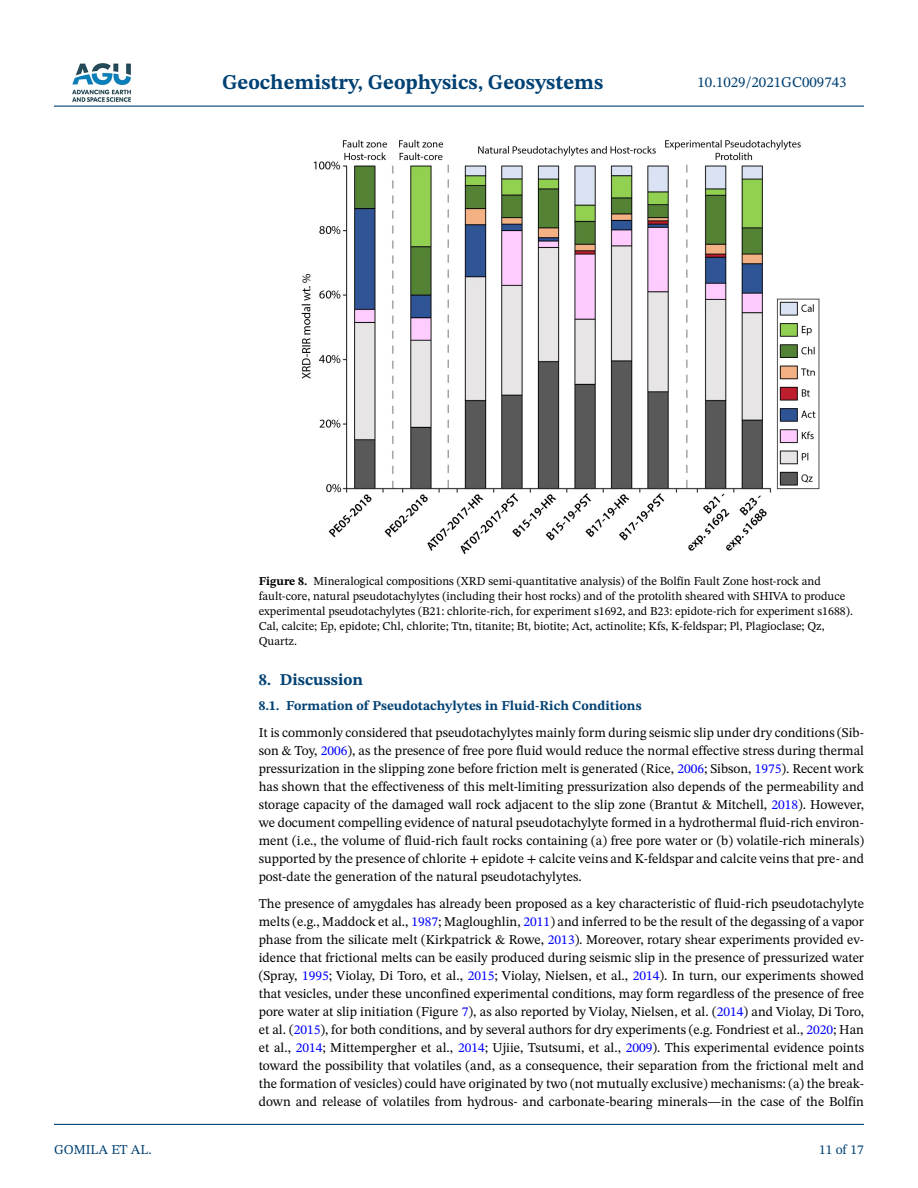
<style>
.page{position:relative;width:918px;height:1188px;background:#fff}
.page>*{position:absolute;margin:0;border:0;box-sizing:border-box;transform-origin:0 0}
.t1{font:700 21px "STIX Two Text";color:#004174}
.t2{font:700 16.5px "STIX Two Text";color:#004174}
.t3{font:15px "STIX Two Text";color:#004174}
.t4{font:13.5px/18px "STIX Two Text";color:#000;text-align:justify}
.t5{font:700 13.5px "STIX Two Text";color:#004174}
.t6{font:13.5px "STIX Two Text";color:#004174}
.t7{font:12px/15px "STIX Two Text";color:#000}
.s1{font-weight:700}
.s2{color:#00f}
</style>
<div class="page">
<hr style="left:54px;top:106px;width:810px;height:1px;background:#004174">
<hr style="left:54px;top:1124px;width:810px;height:1px;background:#004174">
<img style="left:72px;top:63px;width:59px;height:39px">
<img style="left:301px;top:139px;width:519px;height:416px">
<h1 class="t1" style="left:222px;top:67px;width:383px">Geochemistry, Geophysics, Geosystems</h1>
<p class="t3" style="left:697px;top:72px;width:151px">10.1029/2021GC009743</p>
<p class="t6" style="left:54px;top:1140px;width:99px">GOMILA ET AL.</p>
<p class="t7" style="left:259px;top:574px;width:596px"><span class="s1">Figure 8.</span> Mineralogical compositions (XRD semi-quantitative analysis) of the Bolfín Fault Zone host-rock and fault-core, natural pseudotachylytes (including their host rocks) and of the protolith sheared with SHIVA to produce experimental pseudotachylytes (B21: chlorite-rich, for experiment s1692, and B23: epidote-rich for experiment s1688).<br>Cal, calcite; Ep, epidote; Chl, chlorite; Ttn, titanite; Bt, biotite; Act, actinolite; Kfs, K-feldspar; Pl, Plagioclase; Qz, Quartz.</p>
<p class="t2" style="left:259px;top:668px;width:106px">8. Discussion</p>
<p class="t5" style="left:259px;top:696px;width:384px">8.1. Formation of Pseudotachylytes in Fluid-Rich Conditions</p>
<p class="t4" style="left:259px;top:724px;width:607px">It is commonly considered that pseudotachylytes mainly form during seismic slip under dry conditions (Sib&shy;son &amp; Toy, <span class="s2">2006</span>), as the presence of free pore fluid would reduce the normal effective stress during thermal pressurization in the slipping zone before friction melt is generated (Rice, <span class="s2">2006</span>; Sibson, <span class="s2">1975</span>). Recent work has shown that the effectiveness of this melt-limiting pressurization also depends of the permeability and storage capacity of the damaged wall rock adjacent to the slip zone (Brantut &amp; Mitchell, <span class="s2">2018</span>). However, we document compelling evidence of natural pseudotachylyte formed in a hydrothermal fluid-rich environ&shy;ment (i.e., the volume of fluid-rich fault rocks containing (a) free pore water or (b) volatile-rich minerals) supported by the presence of chlorite + epidote + calcite veins and K-feldspar and calcite veins that pre- and post-date the generation of the natural pseudotachylytes.</p>
<p class="t4" style="left:259px;top:895px;width:607px">The presence of amygdales has already been proposed as a key characteristic of fluid-rich pseudotachylyte melts (e.g., Maddock et al., <span class="s2">1987</span>; Magloughlin, <span class="s2">2011</span>) and inferred to be the result of the degassing of a vapor phase from the silicate melt (Kirkpatrick &amp; Rowe, <span class="s2">2013</span>). Moreover, rotary shear experiments provided ev&shy;idence that frictional melts can be easily produced during seismic slip in the presence of pressurized water (Spray, <span class="s2">1995</span>; Violay, Di Toro, et al., <span class="s2">2015</span>; Violay, Nielsen, et al., <span class="s2">2014</span>). In turn, our experiments showed that vesicles, under these unconfined experimental conditions, may form regardless of the presence of free pore water at slip initiation (Figure <span class="s2">7</span>), as also reported by Violay, Nielsen, et al. (<span class="s2">2014</span>) and Violay, Di Toro, et al. (<span class="s2">2015</span>), for both conditions, and by several authors for dry experiments (e.g. Fondriest et al., <span class="s2">2020</span>; Han et al., <span class="s2">2014</span>; Mittempergher et al., <span class="s2">2014</span>; Ujiie, Tsutsumi, et al., <span class="s2">2009</span>). This experimental evidence points toward the possibility that volatiles (and, as a consequence, their separation from the frictional melt and the formation of vesicles) could have originated by two (not mutually exclusive) mechanisms: (a) the break&shy;down and release of volatiles from hydrous- and carbonate-bearing minerals—in the case of the Bolfín</p>
<p class="t6" style="left:819px;top:1140px;width:46px">11 of 17</p>
</div>
